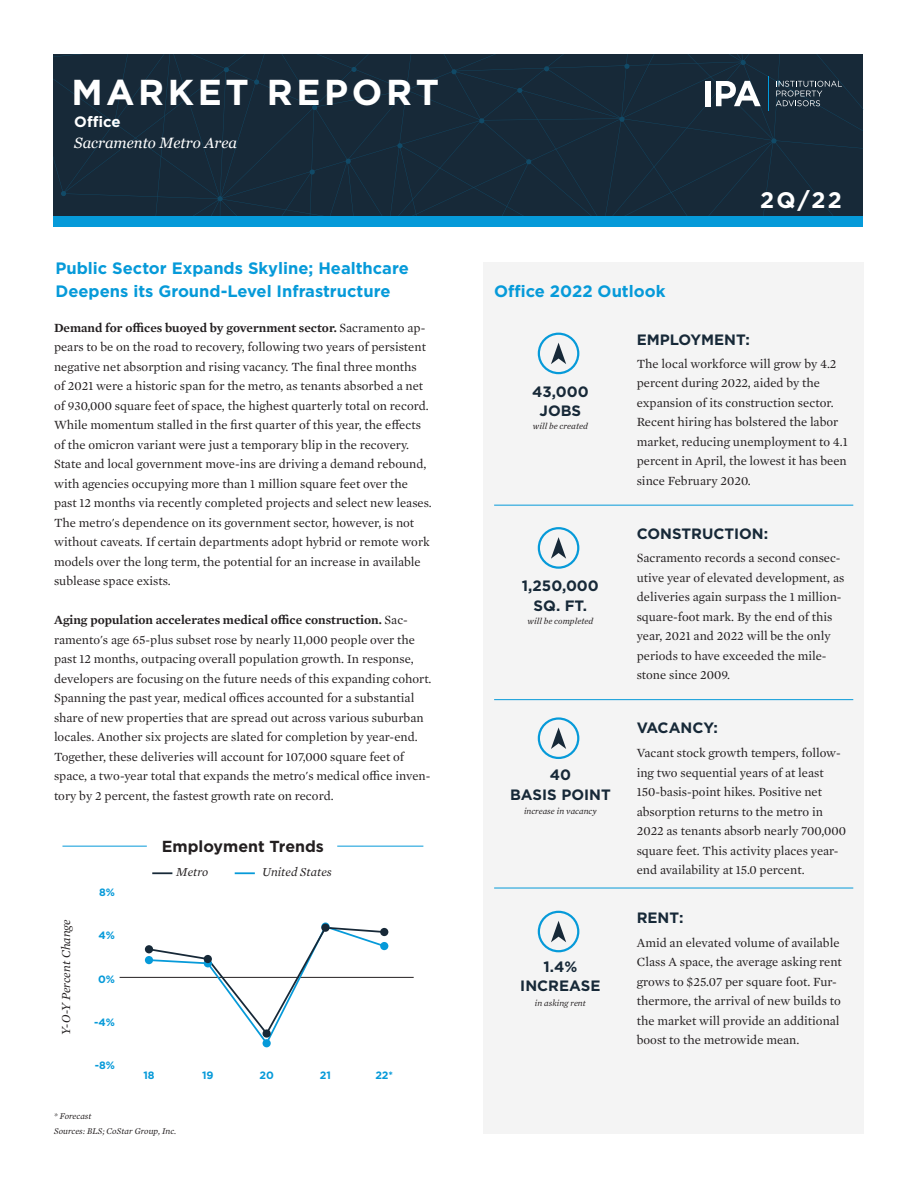
<style>
.page{position:relative;width:918px;height:1188px;background:#fff}
.page>*{position:absolute;margin:0;border:0;box-sizing:border-box;transform-origin:0 0}
._01_-_Header_-_Title{font:700 36px "Gotham";letter-spacing:.1em;color:#fff}
._04_-_Header_-_Quart{font:700 22.5px "Gotham";color:#fff}
._02_-_H2{font:700 16.5px/22.5px "Gotham";color:#069ad9}
.Graphs{font:700 16.05px "Gotham";color:#231f20}
._04_-_H4{font:700 15px "Gotham";color:#172938}
._03_-_Header_-_Locat{font:italic 15px "Georgia";color:#fff}
._02_-_Header_-_Subti{font:700 15px "Gotham";color:#fff}
._05_-_Body{font:12.75px/19.5px "Mercury Text G1";color:#231f20}
.Graphs-2{font:italic 12.45px "Mercury Text G1";color:#231f20}
.Graphs-3{font:700 10.65px "Gotham";color:#069ad9}
._06{font:italic 9px "Mercury Text G1";color:#231f20}
._04_-_H4-2{font:italic 9px "Chronicle Text G1";letter-spacing:.005em;color:#231f20}
.s1{font-weight:600}
</style>
<div class="page">
<div style="left:483px;top:262px;width:381px;height:872px;background:#f4f4f4"></div>
<svg style="left:551px;top:727px;width:15px;height:22px"></svg>
<div style="left:538px;top:717px;width:41px;height:42px;border:2px solid #069ad9;border-radius:50%"></div>
<svg style="left:551px;top:537px;width:15px;height:22px"></svg>
<div style="left:538px;top:527px;width:41px;height:42px;border:2px solid #069ad9;border-radius:50%"></div>
<svg style="left:551px;top:921px;width:15px;height:21px"></svg>
<div style="left:538px;top:911px;width:41px;height:41px;border:2px solid #069ad9;border-radius:50%"></div>
<svg style="left:551px;top:343px;width:15px;height:21px"></svg>
<div style="left:538px;top:333px;width:41px;height:41px;border:2px solid #069ad9;border-radius:50%"></div>
<hr style="left:494px;top:699px;width:359px;height:1px;background:#069ad9">
<hr style="left:494px;top:888px;width:359px;height:1px;background:#069ad9">
<hr style="left:494px;top:505px;width:359px;height:1px;background:#069ad9">
<div style="left:53px;top:216px;width:810px;height:11px;background:#069ad9"></div>
<div style="left:53px;top:54px;width:810px;height:162px;background:#172938"></div>
<hr style="left:768px;top:76px;width:1px;height:35px;background:#009bde">
<hr style="left:62px;top:846px;width:85px;height:1px;background:#069ad9">
<hr style="left:337px;top:846px;width:86px;height:1px;background:#069ad9">
<hr style="left:235px;top:872px;width:20px;height:2px;background:#069ad9">
<hr style="left:152px;top:872px;width:20px;height:2px;background:#172938">
<hr style="left:120px;top:977px;width:294px;height:1px;background:#231f20">
<svg style="left:149px;top:927px;width:236px;height:118px"></svg>
<div style="left:145px;top:956px;width:8px;height:8px;background:#069ad9;border-radius:50%"></div>
<svg style="left:204px;top:959px;width:8px;height:8px"></svg>
<div style="left:263px;top:1039px;width:8px;height:8px;background:#069ad9;border-radius:50%"></div>
<div style="left:321px;top:923px;width:9px;height:8px;background:#178fc3;border-radius:50%"></div>
<div style="left:380px;top:942px;width:8px;height:8px;background:#069ad9;border-radius:50%"></div>
<div style="left:145px;top:945px;width:8px;height:8px;background:#172938;border-radius:50%"></div>
<div style="left:204px;top:955px;width:8px;height:8px;background:#172938;border-radius:50%"></div>
<div style="left:263px;top:1029px;width:8px;height:9px;background:#172938;border-radius:50%"></div>
<div style="left:321px;top:924px;width:9px;height:8px;background:#172938;border-radius:50%"></div>
<div style="left:380px;top:928px;width:8px;height:8px;background:#172938;border-radius:50%"></div>
<p class="_01_-_Header_-_Title" style="left:71px;top:68px;width:369px">MARKET REPORT</p>
<p class="_02_-_Header_-_Subti" style="left:74px;top:112px;width:48px">Office</p>
<p class="_03_-_Header_-_Locat" style="left:74px;top:133px;width:164px">Sacramento Metro Area</p>
<p class="_02_-_H2" style="left:56px;top:257px;width:355px">Public Sector Expands Skyline; Healthcare<br>Deepens its Ground-Level Infrastructure</p>
<p class="_05_-_Body" style="left:54px;top:317px;width:379px"><span class="s1">Demand for offices buoyed by government sector.</span> Sacramento ap&shy;pears to be on the road to recovery, following two years of persistent negative net absorption and rising vacancy. The final three months<br>of 2021 were a historic span for the metro, as tenants absorbed a net of 930,000 square feet of space, the highest quarterly total on record.<br>While momentum stalled in the first quarter of this year, the effects of the omicron variant were just a temporary blip in the recovery.<br>State and local government move-ins are driving a demand rebound, with agencies occupying more than 1 million square feet over the past 12 months via recently completed projects and select new leases.<br>The metro's dependence on its government sector, however, is not without caveats. If certain departments adopt hybrid or remote work models over the long term, the potential for an increase in available sublease space exists.</p>
<p class="_05_-_Body" style="left:54px;top:610px;width:379px"><span class="s1">Aging population accelerates medical office construction.</span> Sac&shy;ramento's age 65-plus subset rose by nearly 11,000 people over the past 12 months, outpacing overall population growth. In response, developers are focusing on the future needs of this expanding cohort.<br>Spanning the past year, medical offices accounted for a substantial share of new properties that are spread out across various suburban locales. Another six projects are slated for completion by year-end.<br>Together, these deliveries will account for 107,000 square feet of space, a two-year total that expands the metro's medical office inven&shy;tory by 2 percent, the fastest growth rate on record.</p>
<p class="Graphs" style="left:162px;top:835px;width:164px">Employment Trends</p>
<p class="Graphs-2" style="left:57px;top:1035px;width:118px;rotate:-90deg">Y-O-Y Percent Change</p>
<p class="Graphs-3" style="left:99px;top:885px;width:17px">8%</p>
<p class="Graphs-3" style="left:98px;top:929px;width:18px">4%</p>
<p class="Graphs-3" style="left:98px;top:972px;width:18px">0%</p>
<p class="Graphs-3" style="left:94px;top:1015px;width:22px">-4%</p>
<p class="Graphs-3" style="left:95px;top:1058px;width:22px">-8%</p>
<p class="_06" style="left:54px;top:1109px;width:39px">* Forecast</p>
<p class="Graphs-2" style="left:176px;top:863px;width:34px">Metro</p>
<p class="Graphs-2" style="left:262px;top:863px;width:71px">United States</p>
<p class="Graphs-3" style="left:143px;top:1068px;width:13px">18</p>
<p class="Graphs-3" style="left:202px;top:1068px;width:13px">19</p>
<p class="Graphs-3" style="left:259px;top:1068px;width:16px">20</p>
<p class="Graphs-3" style="left:320px;top:1068px;width:13px">21</p>
<p class="Graphs-3" style="left:375px;top:1068px;width:19px">22*</p>
<p class="_06" style="left:54px;top:1125px;width:124px">Sources: BLS; CoStar Group, Inc.</p>
<p class="_02_-_H2" style="left:494px;top:280px;width:173px">Office 2022 Outlook</p>
<p class="_04_-_Header_-_Quart" style="left:760px;top:185px;width:83px">2Q/22</p>
<p class="_04_-_H4" style="left:532px;top:381px;width:58px">43,000</p>
<p class="_04_-_H4" style="left:540px;top:401px;width:43px">JOBS</p>
<p class="_04_-_H4-2" style="left:533px;top:419px;width:56px">will be created</p>
<p class="_04_-_H4" style="left:522px;top:576px;width:78px">1,250,000</p>
<p class="_04_-_H4" style="left:534px;top:595px;width:55px">SQ. FT.</p>
<p class="_04_-_H4-2" style="left:528px;top:614px;width:67px">will be completed</p>
<p class="_04_-_H4" style="left:550px;top:765px;width:23px">40</p>
<p class="_04_-_H4" style="left:510px;top:785px;width:102px">BASIS POINT</p>
<p class="_06" style="left:524px;top:804px;width:74px">increase in vacancy</p>
<p class="_04_-_H4" style="left:543px;top:956px;width:35px">1.4%</p>
<p class="_04_-_H4" style="left:520px;top:976px;width:82px">INCREASE</p>
<p class="_06" style="left:535px;top:996px;width:53px">in asking rent</p>
<p class="_04_-_H4" style="left:637px;top:329px;width:115px">EMPLOYMENT:</p>
<p class="_05_-_Body" style="left:637px;top:353px;width:212px">The local workforce will grow by 4.2 percent during 2022, aided by the expansion of its construction sector.<br>Recent hiring has bolstered the labor market, reducing unemployment to 4.1 percent in April, the lowest it has been since February 2020.</p>
<p class="_04_-_H4" style="left:637px;top:524px;width:133px">CONSTRUCTION:</p>
<p class="_05_-_Body" style="left:637px;top:548px;width:209px">Sacramento records a second consec&shy;utive year of elevated development, as deliveries again surpass the 1 million&shy;square-foot mark. By the end of this year, 2021 and 2022 will be the only periods to have exceeded the mile&shy;stone since 2009.</p>
<p class="_04_-_H4" style="left:637px;top:717px;width:83px">VACANCY:</p>
<p class="_05_-_Body" style="left:637px;top:743px;width:211px">Vacant stock growth tempers, follow&shy;ing two sequential years of at least 150-basis-point hikes. Positive net absorption returns to the metro in 2022 as tenants absorb nearly 700,000 square feet. This activity places year&shy;end availability at 15.0 percent.</p>
<p class="_04_-_H4" style="left:637px;top:907px;width:48px">RENT:</p>
<p class="_05_-_Body" style="left:637px;top:932px;width:207px">Amid an elevated volume of available Class A space, the average asking rent grows to $25.07 per square foot. Fur&shy;thermore, the arrival of new builds to the market will provide an additional boost to the metrowide mean.</p>
</div>
